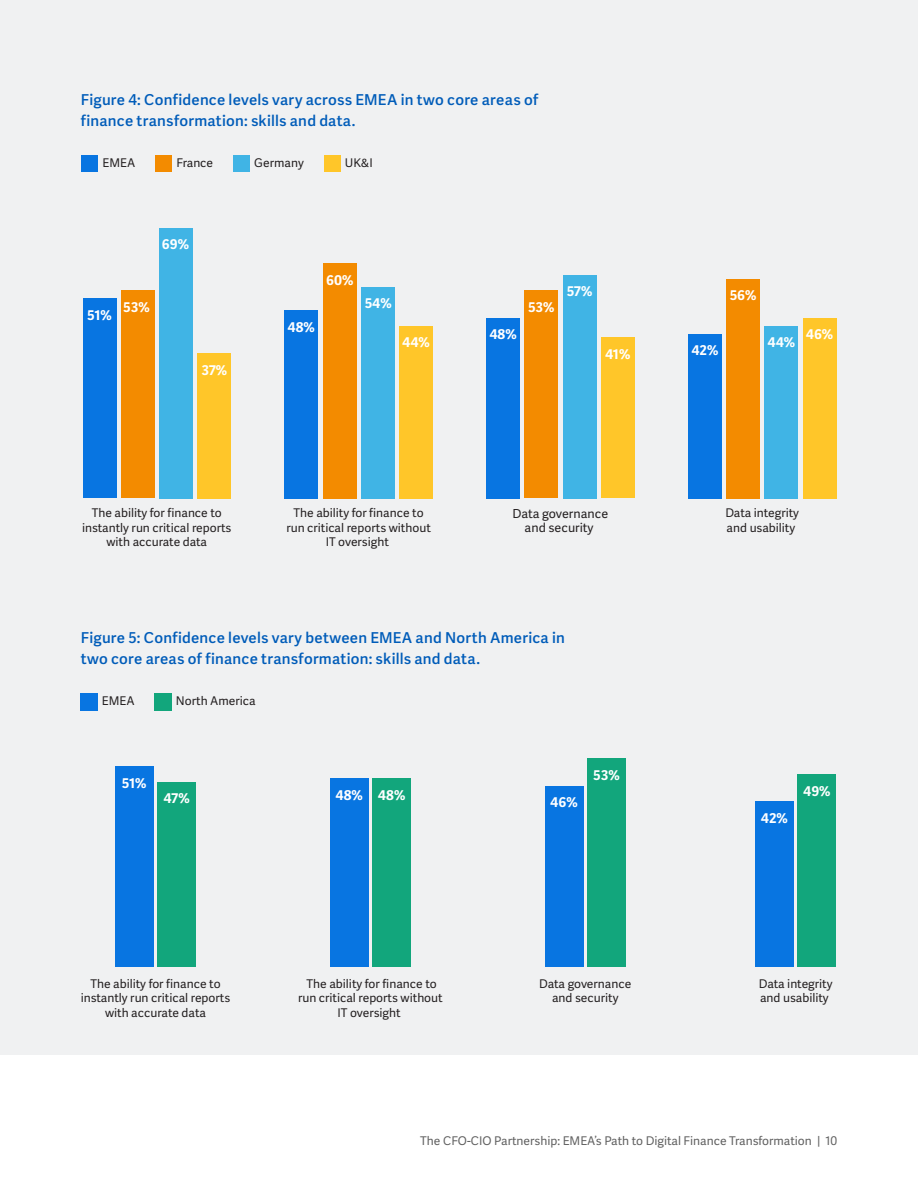
<style>
.page{position:relative;width:918px;height:1188px;background:#fff}
.page>*{position:absolute;margin:0;border:0;box-sizing:border-box;transform-origin:0 0}
.t1{font:500 15px/21px "Workday Adelle Sans";letter-spacing:.015em;color:#005cb9}
.t2{font:700 13.5px "Workday Adelle Sans";color:#fff}
.t3{font:12.45px/14.9px "Workday Adelle Sans";color:#231f20;text-align:center}
.t4{font:12px/14.4px "Workday Adelle Sans";color:#231f20;text-align:center}
.t5{font:12px "Workday Adelle Sans";color:#616161}
</style>
<div class="page">
<div style="left:0;top:0;width:918px;height:1054px;background:#f0f1f2"></div>
<div style="left:81px;top:155px;width:17px;height:17px;background:#0875e1"></div>
<div style="left:155px;top:155px;width:17px;height:17px;background:#f38b00"></div>
<div style="left:233px;top:155px;width:17px;height:17px;background:#40b4e5"></div>
<div style="left:324px;top:155px;width:17px;height:17px;background:#ffc629"></div>
<div style="left:601px;top:338px;width:34px;height:160px;background:#ffc629"></div>
<div style="left:563px;top:275px;width:34px;height:223px;background:#40b4e5"></div>
<div style="left:524px;top:291px;width:34px;height:207px;background:#f38b00"></div>
<div style="left:486px;top:318px;width:34px;height:180px;background:#0875e1"></div>
<div style="left:197px;top:353px;width:34px;height:145px;background:#ffc629"></div>
<div style="left:159px;top:228px;width:34px;height:270px;background:#40b4e5"></div>
<div style="left:121px;top:291px;width:34px;height:207px;background:#f38b00"></div>
<div style="left:83px;top:298px;width:33px;height:200px;background:#0875e1"></div>
<div style="left:803px;top:318px;width:34px;height:180px;background:#ffc629"></div>
<div style="left:764px;top:326px;width:34px;height:172px;background:#40b4e5"></div>
<div style="left:726px;top:279px;width:34px;height:219px;background:#f38b00"></div>
<div style="left:688px;top:334px;width:34px;height:164px;background:#0875e1"></div>
<div style="left:399px;top:326px;width:34px;height:172px;background:#ffc629"></div>
<div style="left:361px;top:287px;width:34px;height:211px;background:#40b4e5"></div>
<div style="left:323px;top:263px;width:33px;height:235px;background:#f38b00"></div>
<div style="left:284px;top:310px;width:34px;height:188px;background:#0875e1"></div>
<div style="left:587px;top:758px;width:39px;height:209px;background:#12a67c"></div>
<div style="left:545px;top:786px;width:38px;height:181px;background:#0875e1"></div>
<div style="left:798px;top:774px;width:38px;height:193px;background:#12a67c"></div>
<div style="left:755px;top:802px;width:39px;height:165px;background:#0875e1"></div>
<div style="left:373px;top:778px;width:38px;height:189px;background:#12a67c"></div>
<div style="left:330px;top:778px;width:38px;height:189px;background:#0875e1"></div>
<div style="left:158px;top:782px;width:38px;height:185px;background:#12a67c"></div>
<div style="left:115px;top:766px;width:38px;height:201px;background:#0875e1"></div>
<div style="left:81px;top:694px;width:17px;height:17px;background:#0875e1"></div>
<div style="left:155px;top:694px;width:17px;height:17px;background:#12a67c"></div>
<p class="t1" style="left:81px;top:90px;width:459px">Figure 4: Confidence levels vary across EMEA in two core areas of finance transformation: skills and data.</p>
<p class="t4" style="left:102px;top:156px;width:34px">EMEA</p>
<p class="t4" style="left:176px;top:156px;width:38px">France</p>
<p class="t4" style="left:254px;top:156px;width:51px">Germany</p>
<p class="t4" style="left:345px;top:156px;width:29px">UK&amp;I</p>
<p class="t2" style="left:162px;top:236px;width:29px">69%</p>
<p class="t2" style="left:87px;top:307px;width:26px">51%</p>
<p class="t2" style="left:123px;top:299px;width:28px">53%</p>
<p class="t2" style="left:202px;top:362px;width:27px">37%</p>
<p class="t2" style="left:287px;top:319px;width:29px">48%</p>
<p class="t2" style="left:326px;top:272px;width:29px">60%</p>
<p class="t2" style="left:365px;top:295px;width:29px">54%</p>
<p class="t2" style="left:528px;top:299px;width:28px">53%</p>
<p class="t2" style="left:567px;top:283px;width:27px">57%</p>
<p class="t2" style="left:730px;top:287px;width:28px">56%</p>
<p class="t2" style="left:489px;top:327px;width:29px">48%</p>
<p class="t2" style="left:402px;top:334px;width:29px">44%</p>
<p class="t2" style="left:768px;top:334px;width:29px">44%</p>
<p class="t2" style="left:605px;top:346px;width:27px">41%</p>
<p class="t2" style="left:691px;top:342px;width:28px">42%</p>
<p class="t2" style="left:806px;top:327px;width:29px">46%</p>
<p class="t4" style="left:82px;top:506px;width:151px">The ability for finance to instantly run critical reports with accurate data</p>
<p class="t4" style="left:286px;top:506px;width:146px">The ability for finance to run critical reports without<br>IT oversight</p>
<p class="t3" style="left:513px;top:506px;width:97px">Data governance and security</p>
<p class="t4" style="left:725px;top:506px;width:75px;text-align:left">Data integrity and usability</p>
<p class="t1" style="left:81px;top:627px;width:486px">Figure 5: Confidence levels vary between EMEA and North America in two core areas of finance transformation: skills and data.</p>
<p class="t4" style="left:102px;top:694px;width:34px">EMEA</p>
<p class="t4" style="left:176px;top:694px;width:81px">North America</p>
<p class="t2" style="left:122px;top:775px;width:26px">51%</p>
<p class="t2" style="left:164px;top:791px;width:28px">47%</p>
<p class="t2" style="left:335px;top:787px;width:71px">48% 48%</p>
<p class="t2" style="left:550px;top:795px;width:29px">46%</p>
<p class="t2" style="left:593px;top:767px;width:28px">53%</p>
<p class="t2" style="left:761px;top:810px;width:28px">42%</p>
<p class="t2" style="left:803px;top:783px;width:29px">49%</p>
<p class="t4" style="left:81px;top:977px;width:151px">The ability for finance to instantly run critical reports with accurate data</p>
<p class="t4" style="left:298px;top:977px;width:146px">The ability for finance to run critical reports without<br>IT oversight</p>
<p class="t4" style="left:539px;top:977px;width:94px">Data governance and security</p>
<p class="t4" style="left:759px;top:977px;width:75px;text-align:left">Data integrity and usability</p>
<p class="t5" style="left:420px;top:1134px;width:419px">The CFO-CIO Partnership: EMEA’s Path to Digital Finance Transformation | 10</p>
</div>
